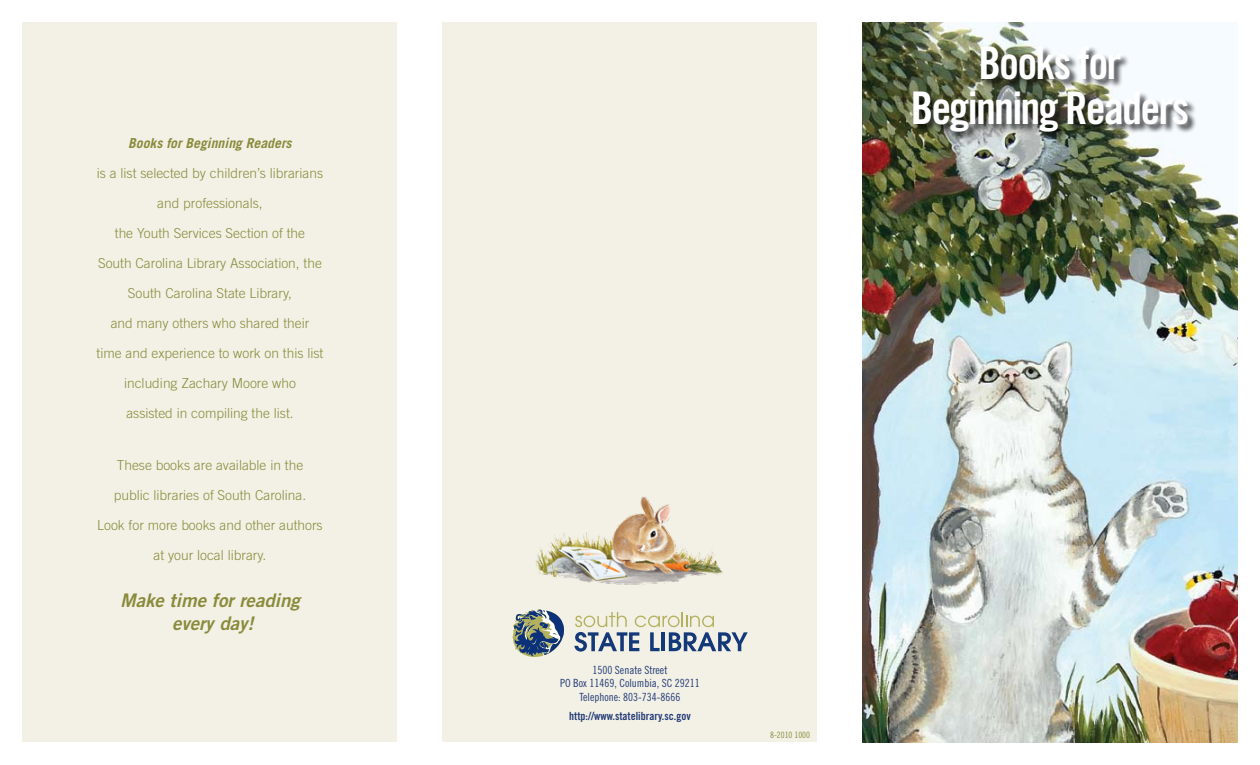
<style>
.page{position:relative;width:1260px;height:765px;background:#fff}
.page>*{position:absolute;margin:0;border:0;box-sizing:border-box;transform-origin:0 0}
.t1{font:45px/45px "Trade Gothic Bold Cond Twenty";letter-spacing:-.04em;color:#fff;text-align:center}
.t2{font:italic 18.75px/23.8px "Trade Gothic Bold Two";color:#898b3b;text-align:center}
.t3{font:300 13.75px/30px "Trade Gothic";color:#898b3b;text-align:center}
.t4{font:italic 700 13.75px "Trade Gothic";color:#898b3b}
.t5{font:11.25px/13.5px "Trade Gothic Cond Eighteen";color:#233b76;text-align:center}
.t6{font:11.25px "Trade Gothic Bold Cond Twenty";color:#233b76}
.t7{font:8.75px "Trade Gothic Cond Eighteen";color:#898b3b}
</style>
<div class="page">
<img style="left:863px;top:22px;width:374px;height:720px">
<div style="left:22px;top:22px;width:376px;height:720px;background:#f3f1e6"></div>
<div style="left:442px;top:22px;width:376px;height:720px;background:#f3f1e6"></div>
<img style="left:536px;top:496px;width:187px;height:89px">
<div style="left:913px;top:46px;width:284px;height:95px;background:#000;opacity:.75"></div>
<svg style="left:512px;top:610px;width:52px;height:47px"></svg>
<svg style="left:574px;top:612px;width:174px;height:40px"></svg>
<p class="t4" style="left:128px;top:135px;width:165px">Books for Beginning Readers</p>
<p class="t3" style="left:97px;top:158px;width:228px">is a list selected by children’s librarians and professionals,<br>the Youth Services Section of the South Carolina Library Association, the South Carolina State Library,<br>and many others who shared their time and experience to work on this list including Zachary Moore who<br>assisted in compiling the list.</p>
<p class="t3" style="left:97px;top:450px;width:227px">These books are available in the public libraries of South Carolina.<br>Look for more books and other authors at your local library.</p>
<h2 class="t2" style="left:120px;top:588px;width:181px">Make time for reading every day!</h2>
<h1 class="t1" style="left:911px;top:41px;width:280px">Books for<br>Beginning Readers</h1>
<p class="t5" style="left:560px;top:663px;width:141px">1500 Senate Street<br>PO Box 11469, Columbia, SC 29211<br>Telephone: 803-734-8666</p>
<p class="t6" style="left:569px;top:709px;width:123px">http://www.statelibrary.sc.gov</p>
<p class="t7" style="left:770px;top:730px;width:41px">8-2010 1000</p>
</div>
